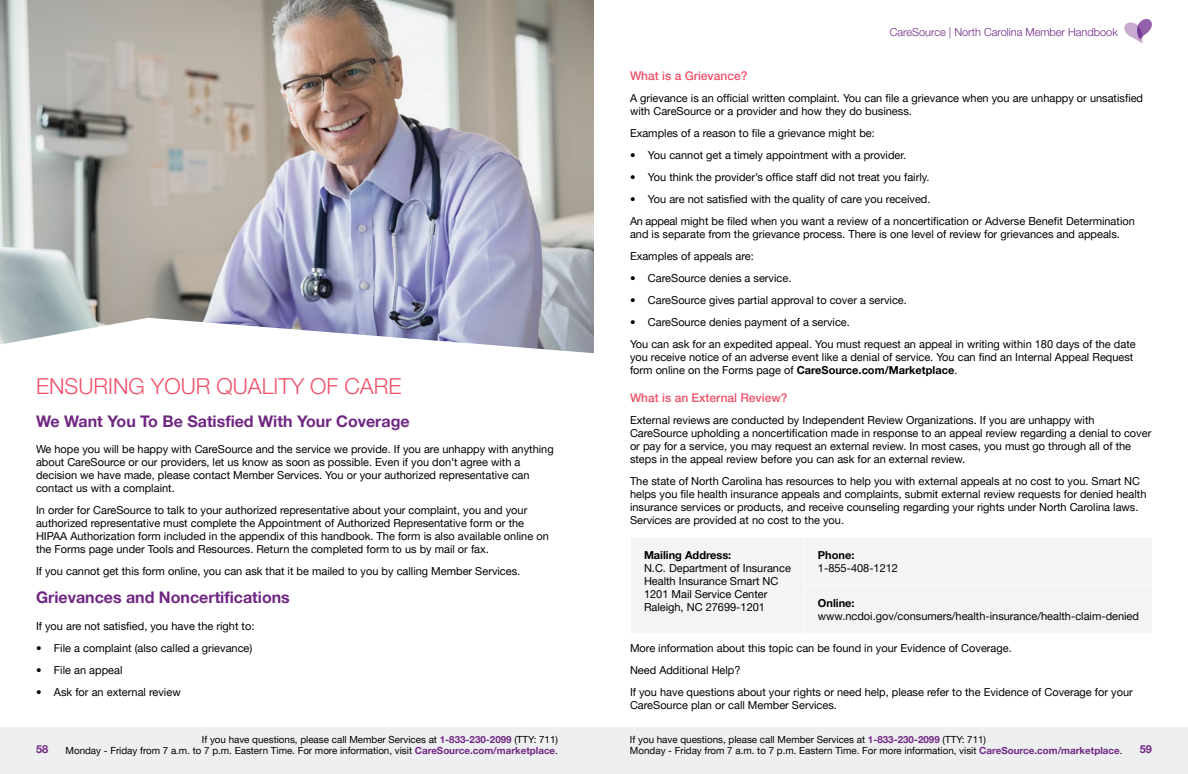
<style>
.page{position:relative;width:1188px;height:774px;background:#fff}
.page>*{position:absolute;margin:0;border:0;box-sizing:border-box;transform-origin:0 0}
.t1{font:300 22px "Helvetica Neue LT Pro";color:#f05169}
.t2{font:700 16px "Helvetica Neue LT Pro";color:#702784}
.t3{font:500 12px "Helvetica Neue LT Pro";color:#f05169}
.t4{font:11px/13px "Helvetica Neue LT Pro";color:#000}
.t5{font:300 11px "Helvetica Neue LT Pro";color:#702784}
.t6{font:700 11px "Helvetica Neue LT Pro";color:#000}
.t7{font:700 11px "Helvetica Neue LT Pro";color:#702784}
.t8{font:9.8px/11px "Helvetica Neue LT Pro";color:#000;text-align:right}
.s1{font-weight:700}
.s2{font-weight:700;color:#702784}
</style>
<div class="page">
<div style="left:0;top:727px;width:1188px;height:47px;background:#eeeff0"></div>
<svg style="left:1124px;top:19px;width:28px;height:25px"></svg>
<div style="left:630px;top:537px;width:174px;height:96px;background:#f4f4f5"></div>
<div style="left:804px;top:537px;width:348px;height:48px;background:#f4f4f5"></div>
<div style="left:804px;top:585px;width:348px;height:48px;background:#f4f4f5"></div>
<hr style="left:630px;top:537px;width:174px;height:1px;background:#fff">
<hr style="left:630px;top:538px;width:1px;height:47px;background:#fff">
<hr style="left:630px;top:585px;width:1px;height:48px;background:#fff">
<hr style="left:804px;top:537px;width:349px;height:1px;background:#fff">
<hr style="left:804px;top:538px;width:1px;height:47px;background:#fff">
<hr style="left:804px;top:585px;width:349px;height:1px;background:#fff">
<hr style="left:804px;top:586px;width:1px;height:47px;background:#fff">
<img style="left:0;top:0;width:594px;height:318px">
<svg style="left:0;top:318px;width:594px;height:36px"></svg>
<h2 class="t1" style="left:36px;top:373px;width:367px">ENSURING YOUR QUALITY OF CARE</h2>
<h3 class="t2" style="left:36px;top:411px;width:375px">We Want You To Be Satisfied With Your Coverage</h3>
<p class="t4" style="left:36px;top:442px;width:519px">We hope you will be happy with CareSource and the service we provide. If you are unhappy with anything about CareSource or our providers, let us know as soon as possible. Even if you don’t agree with a decision we have made, please contact Member Services. You or your authorized representative can contact us with a complaint.</p>
<p class="t4" style="left:36px;top:503px;width:514px">In order for CareSource to talk to your authorized representative about your complaint, you and your authorized representative must complete the Appointment of Authorized Representative form or the HIPAA Authorization form included in the appendix of this handbook. The form is also available online on the Forms page under Tools and Resources. Return the completed form to us by mail or fax.</p>
<p class="t4" style="left:36px;top:564px;width:486px">If you cannot get this form online, you can ask that it be mailed to you by calling Member Services.</p>
<h3 class="t2" style="left:36px;top:587px;width:255px">Grievances and Noncertifications</h3>
<p class="t4" style="left:36px;top:619px;width:220px">If you are not satisfied, you have the right to:</p>
<p class="t4" style="left:36px;top:641px;width:218px">• File a complaint (also called a grievance)</p>
<p class="t4" style="left:36px;top:663px;width:88px">• File an appeal</p>
<p class="t4" style="left:36px;top:685px;width:146px">• Ask for an external review</p>
<p class="t5" style="left:890px;top:25px;width:230px">CareSource | North Carolina Member Handbook</p>
<p class="t3" style="left:630px;top:68px;width:119px">What is a Grievance?</p>
<p class="t4" style="left:630px;top:91px;width:515px">A grievance is an official written complaint. You can file a grievance when you are unhappy or unsatisfied with CareSource or a provider and how they do business.</p>
<p class="t4" style="left:630px;top:126px;width:246px">Examples of a reason to file a grievance might be:</p>
<p class="t4" style="left:630px;top:148px;width:278px">• You cannot get a timely appointment with a provider.</p>
<p class="t4" style="left:630px;top:170px;width:301px">• You think the provider’s office staff did not treat you fairly.</p>
<p class="t4" style="left:630px;top:192px;width:302px">• You are not satisfied with the quality of care you received.</p>
<p class="t4" style="left:630px;top:214px;width:506px">An appeal might be filed when you want a review of a noncertification or Adverse Benefit Determination and is separate from the grievance process. There is one level of review for grievances and appeals.</p>
<p class="t4" style="left:630px;top:249px;width:125px">Examples of appeals are:</p>
<p class="t4" style="left:630px;top:271px;width:163px">• CareSource denies a service.</p>
<p class="t4" style="left:630px;top:293px;width:278px">• CareSource gives partial approval to cover a service.</p>
<p class="t4" style="left:630px;top:315px;width:221px">• CareSource denies payment of a service.</p>
<p class="t4" style="left:630px;top:337px;width:507px">You can ask for an expedited appeal. You must request an appeal in writing within 180 days of the date you receive notice of an adverse event like a denial of service. You can find an Internal Appeal Request form online on the Forms page of <span class="s1">CareSource.com/Marketplace</span>.</p>
<p class="t3" style="left:630px;top:390px;width:159px">What is an External Review?</p>
<p class="t4" style="left:630px;top:413px;width:523px">External reviews are conducted by Independent Review Organizations. If you are unhappy with CareSource upholding a noncertification made in response to an appeal review regarding a denial to cover or pay for a service, you may request an external review. In most cases, you must go through all of the steps in the appeal review before you can ask for an external review.</p>
<p class="t4" style="left:630px;top:474px;width:518px">The state of North Carolina has resources to help you with external appeals at no cost to you. Smart NC helps you file health insurance appeals and complaints, submit external review requests for denied health insurance services or products, and receive counseling regarding your rights under North Carolina laws.<br>Services are provided at no cost to the you.</p>
<p class="t6" style="left:644px;top:548px;width:89px">Mailing Address:</p>
<p class="t4" style="left:644px;top:561px;width:148px">N.C. Department of Insurance<br>Health Insurance Smart NC<br>1201 Mail Service Center<br>Raleigh, NC 27699-1201</p>
<p class="t6" style="left:818px;top:548px;width:38px">Phone:</p>
<p class="t4" style="left:818px;top:561px;width:82px">1-855-408-1212</p>
<p class="t6" style="left:818px;top:596px;width:38px">Online:</p>
<p class="t4" style="left:818px;top:609px;width:323px">www.ncdoi.gov/consumers/health-insurance/health-claim-denied</p>
<p class="t4" style="left:630px;top:641px;width:383px">More information about this topic can be found in your Evidence of Coverage.</p>
<p class="t4" style="left:630px;top:663px;width:112px">Need Additional Help?</p>
<p class="t4" style="left:630px;top:685px;width:504px">If you have questions about your rights or need help, please refer to the Evidence of Coverage for your<br>CareSource plan or call Member Services.</p>
<p class="t8" style="left:66px;top:734px;width:494px">If you have questions, please call Member Services at <span class="s2">1-833-230-2099</span> (TTY: 711)<br>Monday - Friday from 7 a.m. to 7 p.m. Eastern Time. For more information, visit <span class="s2">CareSource.com/marketplace</span>.</p>
<p class="t8" style="left:630px;top:734px;width:494px;text-align:left">If you have questions, please call Member Services at <span class="s2">1-833-230-2099</span> (TTY: 711)<br>Monday - Friday from 7 a.m. to 7 p.m. Eastern Time. For more information, visit <span class="s2">CareSource.com/marketplace</span>.</p>
<p class="t7" style="left:36px;top:742px;width:14px">58</p>
<p class="t7" style="left:1140px;top:742px;width:14px">59</p>
</div>
